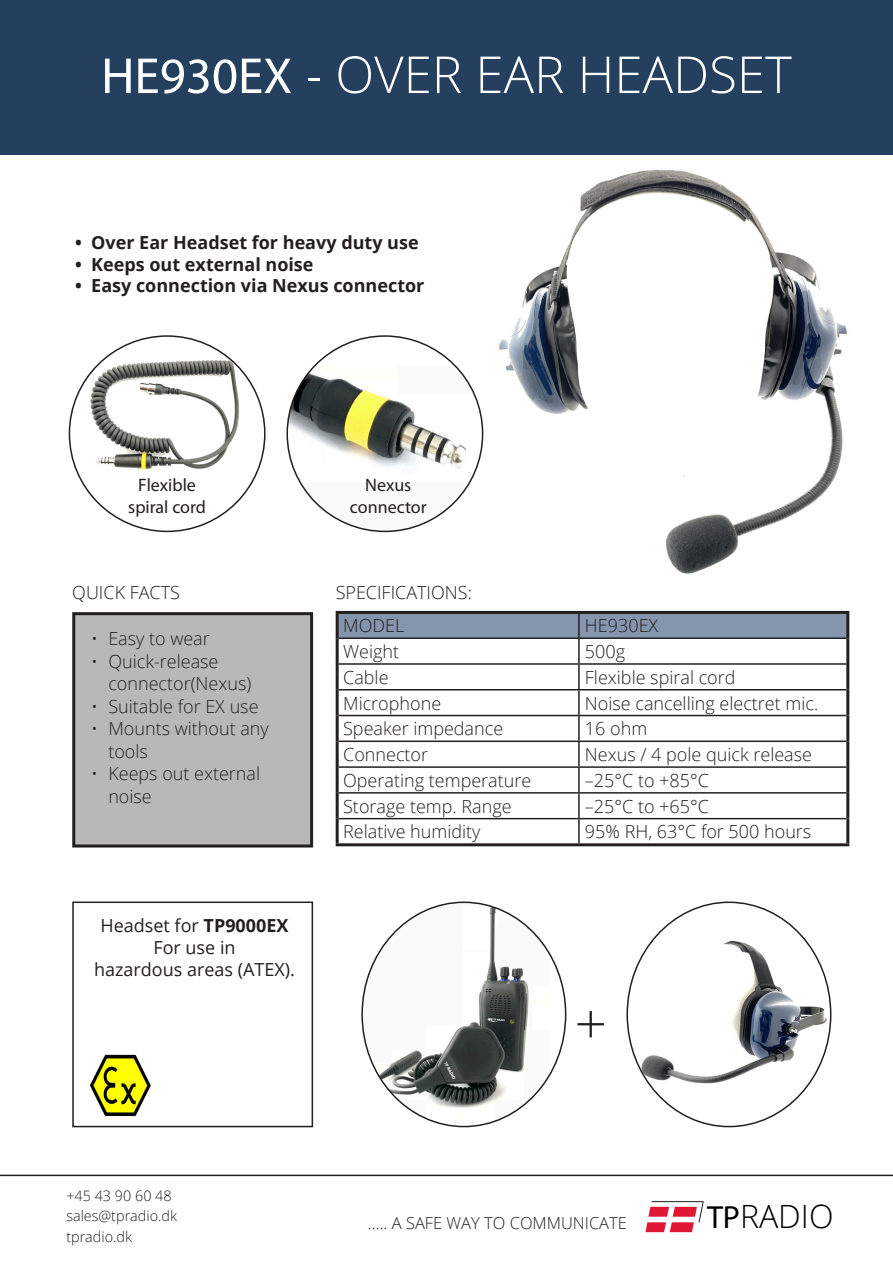
<style>
.page{position:relative;width:893px;height:1263px;background:#fff}
.page>*{position:absolute;margin:0;border:0;box-sizing:border-box;transform-origin:0 0}
.t1{font:300 57px "Open Sans";color:#231f20}
.t2{font:300 51px "Open Sans";color:#fff}
.t3{font:300 32.1px "Open Sans";color:#000}
.t4{font:300 18px/22.5px "Open Sans";color:#231f20}
.t5{font:700 18px "Open Sans";color:#231f20}
.t6{font:18px "Open Sans";color:#231f20}
.t7{font:18px "Myriad Pro";color:#231f20}
.t8{font:300 16.5px "Open Sans";color:#231f20}
.t9{font:300 14.4px "Open Sans";color:#231f20}
.s1{font-family:"Myriad Pro";font-weight:400}
.s2{font-weight:700}
</style>
<div class="page">
<div style="left:0;top:0;width:893px;height:154px;background:#25405e"></div>
<img style="left:499px;top:169px;width:348px;height:405px">
<div style="left:339px;top:614px;width:507px;height:23px;background:#8495ad"></div>
<hr style="left:336px;top:611px;width:243px;height:3px;background:#231f20">
<hr style="left:336px;top:614px;width:3px;height:24px;background:#231f20">
<hr style="left:579px;top:611px;width:270px;height:3px;background:#231f20">
<hr style="left:846px;top:614px;width:3px;height:24px;background:#231f20">
<hr style="left:336px;top:638px;width:3px;height:26px;background:#231f20">
<hr style="left:846px;top:638px;width:3px;height:26px;background:#231f20">
<hr style="left:336px;top:664px;width:3px;height:26px;background:#231f20">
<hr style="left:846px;top:664px;width:3px;height:26px;background:#231f20">
<hr style="left:336px;top:690px;width:3px;height:25px;background:#231f20">
<hr style="left:846px;top:690px;width:3px;height:25px;background:#231f20">
<hr style="left:336px;top:715px;width:3px;height:26px;background:#231f20">
<hr style="left:846px;top:715px;width:3px;height:26px;background:#231f20">
<hr style="left:336px;top:741px;width:3px;height:26px;background:#231f20">
<hr style="left:846px;top:741px;width:3px;height:26px;background:#231f20">
<hr style="left:336px;top:767px;width:3px;height:26px;background:#231f20">
<hr style="left:846px;top:767px;width:3px;height:26px;background:#231f20">
<hr style="left:336px;top:793px;width:3px;height:26px;background:#231f20">
<hr style="left:846px;top:793px;width:3px;height:26px;background:#231f20">
<hr style="left:336px;top:819px;width:3px;height:24px;background:#231f20">
<hr style="left:846px;top:819px;width:3px;height:24px;background:#231f20">
<hr style="left:336px;top:843px;width:243px;height:3px;background:#231f20">
<hr style="left:579px;top:843px;width:270px;height:3px;background:#231f20">
<hr style="left:578px;top:614px;width:2px;height:23px;background:#231f20">
<hr style="left:339px;top:637px;width:240px;height:2px;background:#231f20">
<hr style="left:579px;top:637px;width:267px;height:2px;background:#231f20">
<hr style="left:578px;top:639px;width:2px;height:24px;background:#231f20">
<hr style="left:339px;top:663px;width:240px;height:2px;background:#231f20">
<hr style="left:579px;top:663px;width:267px;height:2px;background:#231f20">
<hr style="left:578px;top:665px;width:2px;height:24px;background:#231f20">
<hr style="left:339px;top:689px;width:240px;height:1px;background:#231f20">
<hr style="left:579px;top:689px;width:267px;height:1px;background:#231f20">
<hr style="left:578px;top:690px;width:2px;height:25px;background:#231f20">
<hr style="left:339px;top:715px;width:240px;height:1px;background:#231f20">
<hr style="left:579px;top:715px;width:267px;height:1px;background:#231f20">
<hr style="left:578px;top:716px;width:2px;height:24px;background:#231f20">
<hr style="left:339px;top:740px;width:240px;height:2px;background:#231f20">
<hr style="left:579px;top:740px;width:267px;height:2px;background:#231f20">
<hr style="left:578px;top:742px;width:2px;height:24px;background:#231f20">
<hr style="left:339px;top:766px;width:240px;height:2px;background:#231f20">
<hr style="left:579px;top:766px;width:267px;height:2px;background:#231f20">
<hr style="left:578px;top:768px;width:2px;height:24px;background:#231f20">
<hr style="left:339px;top:792px;width:240px;height:2px;background:#231f20">
<hr style="left:579px;top:792px;width:267px;height:2px;background:#231f20">
<hr style="left:578px;top:794px;width:2px;height:24px;background:#231f20">
<hr style="left:339px;top:818px;width:240px;height:1px;background:#231f20">
<hr style="left:579px;top:818px;width:267px;height:1px;background:#231f20">
<hr style="left:578px;top:819px;width:2px;height:24px;background:#231f20">
<div style="left:74px;top:614px;width:238px;height:232px;background:#b8b8b8"></div>
<div style="left:72px;top:612px;width:241px;height:235px;border:3px solid #231f20"></div>
<hr style="left:0;top:1174px;width:893px;height:2px;background:#231f20">
<img style="left:287px;top:336px;width:196px;height:195px;border-radius:98px">
<img style="left:362px;top:904px;width:187px;height:222px">
<img style="left:629px;top:904px;width:202px;height:222px">
<div style="left:72px;top:901px;width:241px;height:226px;border:2px solid #231f20"></div>
<img style="left:89px;top:1054px;width:62px;height:63px">
<img style="left:69px;top:336px;width:182px;height:195px">
<svg style="left:645px;top:1201px;width:58px;height:31px"></svg>
<p class="t2" style="left:101px;top:40px;width:692px"><span class="s1">HE930EX</span> - OVER EAR HEADSET</p>
<p class="t5" style="left:75px;top:230px;width:345px">• Over Ear Headset for heavy duty use</p>
<p class="t5" style="left:75px;top:251px;width:240px">• Keeps out external noise</p>
<p class="t5" style="left:75px;top:273px;width:351px">• Easy connection via Nexus connector</p>
<p class="t7" style="left:138px;top:474px;width:59px">Flexible</p>
<p class="t7" style="left:128px;top:496px;width:79px">spiral cord</p>
<p class="t4" style="left:72px;top:581px;width:109px">QUICK FACTS</p>
<p class="t4" style="left:91px;top:627px;width:120px">• Easy to wear</p>
<p class="t4" style="left:108px;top:649px;width:144px;text-indent:-17px">• Quick-release connector(Nexus)</p>
<p class="t4" style="left:91px;top:694px;width:169px">• Suitable for EX use</p>
<p class="t4" style="left:108px;top:717px;width:162px;text-indent:-17px">• Mounts without any tools</p>
<p class="t4" style="left:108px;top:762px;width:153px;text-indent:-17px">• Keeps out external noise</p>
<p class="t6" style="left:100px;top:913px;width:190px">Headset for <span class="s2">TP9000EX</span></p>
<p class="t6" style="left:153px;top:935px;width:84px">For use in</p>
<p class="t6" style="left:94px;top:957px;width:202px">hazardous areas (ATEX).</p>
<p class="t7" style="left:365px;top:474px;width:48px">Nexus</p>
<p class="t7" style="left:350px;top:496px;width:78px">connector</p>
<p class="t4" style="left:336px;top:581px;width:138px">SPECIFICATIONS:</p>
<p class="t4" style="left:343px;top:614px;width:63px">MODEL</p>
<p class="t4" style="left:585px;top:614px;width:75px">HE930EX</p>
<p class="t4" style="left:343px;top:640px;width:58px">Weight</p>
<p class="t4" style="left:585px;top:640px;width:42px">500g</p>
<p class="t4" style="left:343px;top:665px;width:47px">Cable</p>
<p class="t4" style="left:585px;top:665px;width:152px">Flexible spiral cord</p>
<p class="t4" style="left:343px;top:691px;width:100px">Microphone</p>
<p class="t4" style="left:585px;top:691px;width:235px">Noise cancelling electret mic.</p>
<p class="t4" style="left:343px;top:717px;width:162px">Speaker impedance</p>
<p class="t4" style="left:585px;top:717px;width:64px">16 ohm</p>
<p class="t4" style="left:343px;top:743px;width:86px">Connector</p>
<p class="t4" style="left:585px;top:743px;width:229px">Nexus / 4 pole quick release</p>
<p class="t4" style="left:343px;top:769px;width:190px">Operating temperature</p>
<p class="t4" style="left:585px;top:769px;width:126px">–25°C to +85°C</p>
<p class="t4" style="left:343px;top:794px;width:170px">Storage temp. Range</p>
<p class="t4" style="left:585px;top:794px;width:126px">–25°C to +65°C</p>
<p class="t4" style="left:343px;top:820px;width:139px">Relative humidity</p>
<p class="t4" style="left:585px;top:820px;width:228px">95% RH, 63°C for 500 hours</p>
<p class="t1" style="left:574px;top:985px;width:34px">+</p>
<p class="t9" style="left:66px;top:1186px;width:107px">+45 43 90 60 48</p>
<p class="t9" style="left:66px;top:1206px;width:112px">sales@tpradio.dk</p>
<p class="t9" style="left:66px;top:1227px;width:67px">tpradio.dk</p>
<p class="t8" style="left:368px;top:1212px;width:261px">..... A SAFE WAY TO COMMUNICATE</p>
<p class="t3" style="left:707px;top:1194px;width:128px"><span class="s1">TP</span>RADIO</p>
</div>
